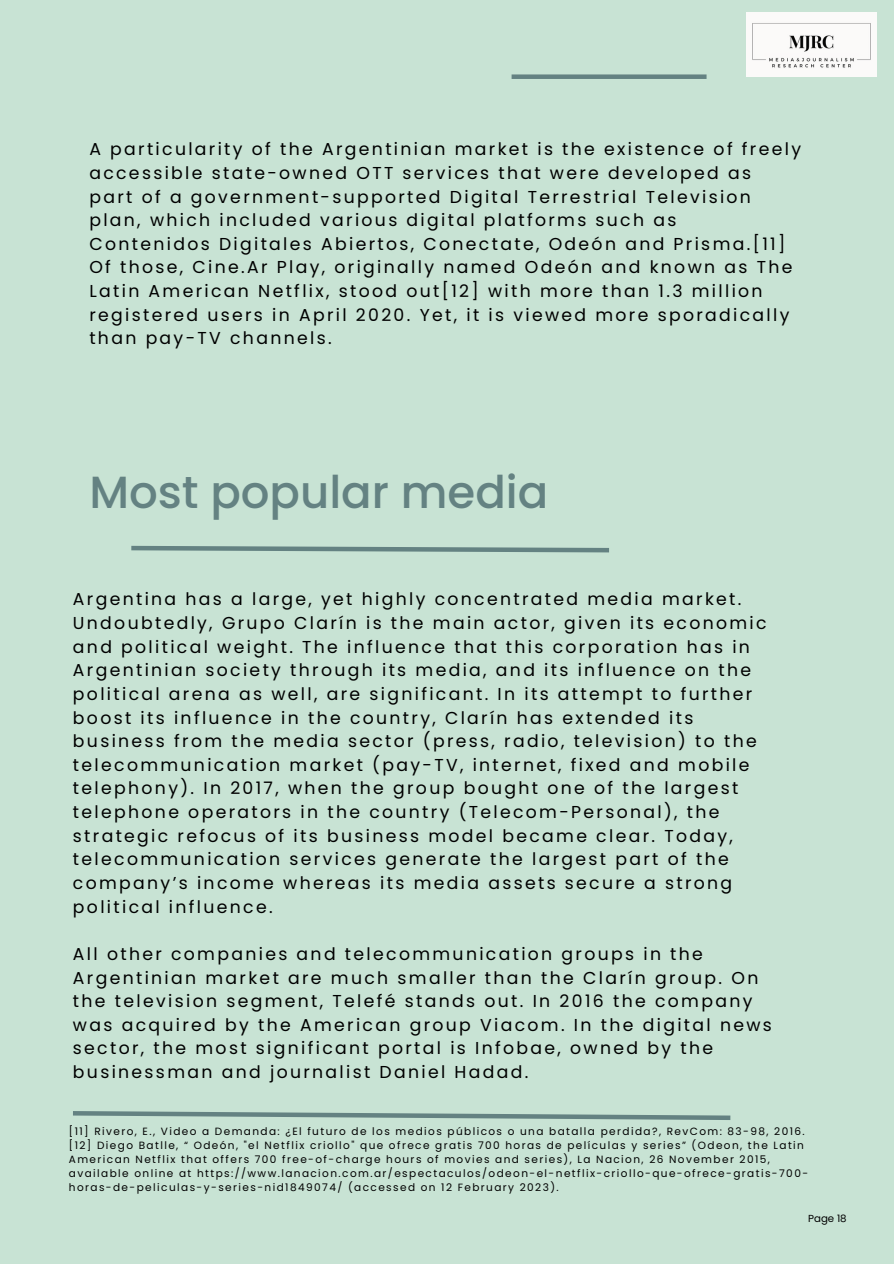
<style>
.page{position:relative;width:894px;height:1264px;background:#fff}
.page>*{position:absolute;margin:0;border:0;box-sizing:border-box;transform-origin:0 0}
.t1{font:500 45px "Poppins";color:#648282}
.t2{font:17.25px/23.7px "Poppins";letter-spacing:.135em;color:#000}
.t3{font:10.5px/14px "Poppins";letter-spacing:.135em;color:#000}
.t4{font:10.2px "Poppins";color:#000}
</style>
<div class="page">
<div style="left:0;top:0;width:893px;height:1263px;background:#c8e3d4"></div>
<img style="left:746px;top:12px;width:130px;height:64px">
<div style="left:511px;top:74px;width:195px;height:5px;background:#648282"></div>
<svg style="left:73px;top:1111px;width:658px;height:9px"></svg>
<svg style="left:131px;top:545px;width:478px;height:8px"></svg>
<p class="t2" style="left:89px;top:137px;width:713px">A particularity of the Argentinian market is the existence of freely accessible state-owned OTT services that were developed as<br>part of a government-supported Digital Terrestrial Television plan, which included various digital platforms such as Contenidos Digitales Abiertos, Conectate, Odeón and Prisma.[11] Of those, Cine.Ar Play, originally named Odeón and known as The Latin American Netflix, stood out[12] with more than 1.3 million registered users in April 2020. Yet, it is viewed more sporadically than pay-TV channels.</p>
<h1 class="t1" style="left:89px;top:460px;width:460px">Most popular media</h1>
<p class="t2" style="left:73px;top:587px;width:695px">Argentina has a large, yet highly concentrated media market.<br>Undoubtedly, Grupo Clarín is the main actor, given its economic and political weight. The influence that this corporation has in Argentinian society through its media, and its influence on the political arena as well, are significant. In its attempt to further boost its influence in the country, Clarín has extended its business from the media sector (press, radio, television) to the telecommunication market (pay-TV, internet, fixed and mobile telephony). In 2017, when the group bought one of the largest telephone operators in the country (Telecom-Personal), the strategic refocus of its business model became clear. Today, telecommunication services generate the largest part of the company’s income whereas its media assets secure a strong political influence.</p>
<p class="t2" style="left:73px;top:942px;width:700px">All other companies and telecommunication groups in the Argentinian market are much smaller than the Clarín group. On the television segment, Telefé stands out. In 2016 the company was acquired by the American group Viacom. In the digital news sector, the most significant portal is Infobae, owned by the businessman and journalist Daniel Hadad.</p>
<p class="t3" style="left:69px;top:1123px;width:740px">[11] Rivero, E., Video a Demanda: ¿El futuro de los medios públicos o una batalla perdida?, RevCom: 83-98, 2016. [12] Diego Batlle, “ Odeón, "el Netflix criollo" que ofrece gratis 700 horas de películas y series” (Odeon, the Latin American Netflix that offers 700 free-of-charge hours of movies and series), La Nacion, 26 November 2015, available online at https://www.lanacion.com.ar/espectaculos/odeon-el-netflix-criollo-que-ofrece-gratis-700- horas-de-peliculas-y-series-nid1849074/ (accessed on 12 February 2023).</p>
<p class="t4" style="left:808px;top:1211px;width:40px">Page 18</p>
</div>
